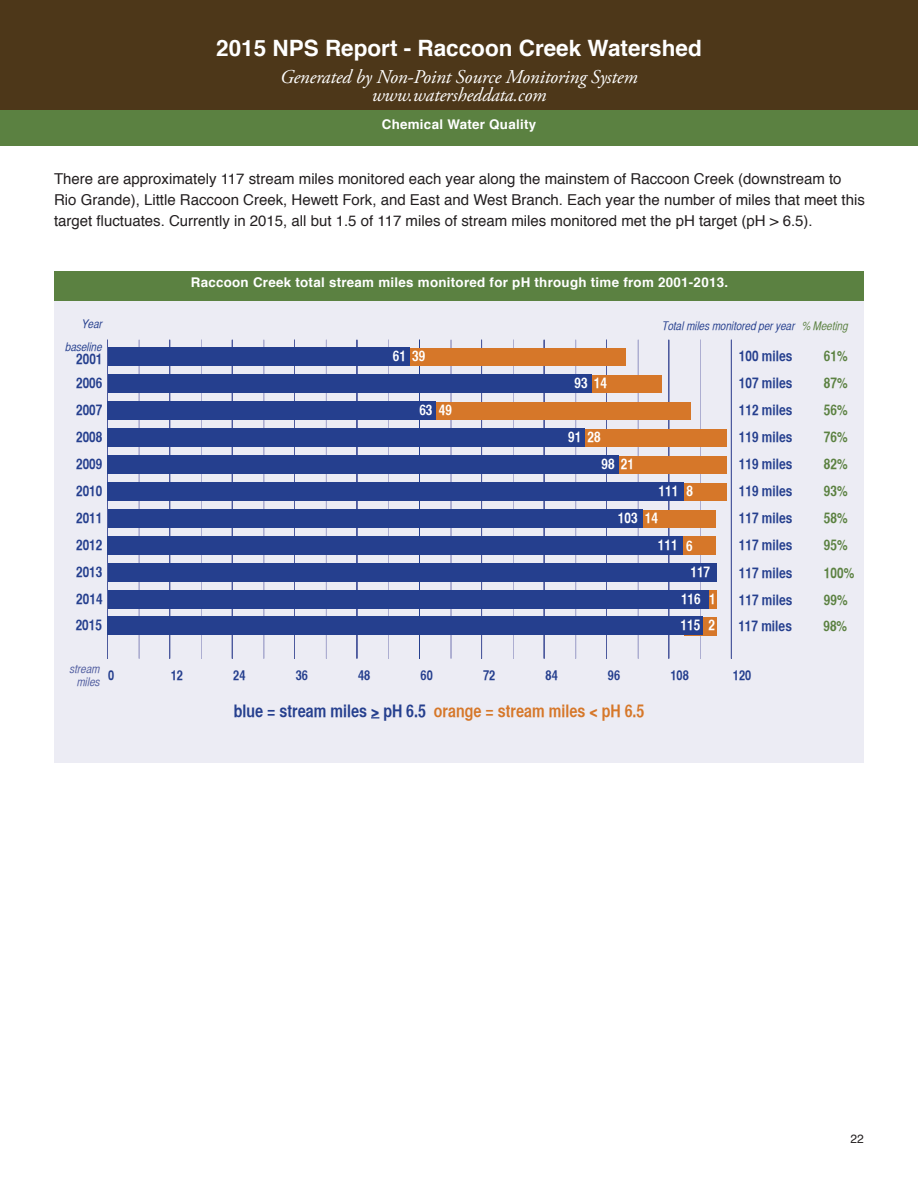
<style>
.page{position:relative;width:918px;height:1188px;background:#fff}
.page>*{position:absolute;margin:0;border:0;box-sizing:border-box;transform-origin:0 0}
.t1{font:700 22.5px "Helvetica";color:#fff}
.t2{font:italic 19.5px "Adobe Garamond Pro";letter-spacing:-.01em;color:#fff}
.t3{font:17.4px "Helvetica CY Bold";color:#d67729}
.t4{font:15px/21px "Helvetica";color:#231f20}
.t5{font:14.4px "Helvetica CY Bold";color:#253f8e}
.t6{font:14.4px "Helvetica CY Bold";color:#fff}
.t7{font:14.4px "Helvetica CY Bold";color:#5b8141}
.t8{font:13.5px "Helvetica CY Bold";color:#253f8e}
.t9{font:700 13.35px "Helvetica";letter-spacing:.02em;color:#fff}
.t10{font:12px "Helvetica CY Oblique";color:#253f8e}
.t11{font:12px "Helvetica CY Oblique";color:#4d5a9e}
.t12{font:12px "Helvetica CY Oblique";color:#5b8141}
.t13{font:12px "Helvetica";color:#231f20}
.s1{color:#253f8e}
</style>
<div class="page">
<div style="left:0;top:0;width:918px;height:110px;background:#4d3719"></div>
<div style="left:0;top:110px;width:918px;height:36px;background:#5b8141"></div>
<div style="left:55px;top:271px;width:809px;height:31px;background:#5b8141"></div>
<div style="left:55px;top:302px;width:809px;height:461px;background:#ececf4"></div>
<svg style="left:451px;top:340px;width:1px;height:319px"></svg>
<svg style="left:388px;top:340px;width:1px;height:319px"></svg>
<svg style="left:139px;top:340px;width:1px;height:319px"></svg>
<svg style="left:263px;top:340px;width:1px;height:319px"></svg>
<svg style="left:326px;top:340px;width:1px;height:319px"></svg>
<svg style="left:201px;top:340px;width:1px;height:319px"></svg>
<svg style="left:638px;top:340px;width:1px;height:319px"></svg>
<svg style="left:575px;top:340px;width:1px;height:319px"></svg>
<svg style="left:700px;top:340px;width:1px;height:319px"></svg>
<svg style="left:513px;top:340px;width:1px;height:319px"></svg>
<svg style="left:481px;top:340px;width:1px;height:319px"></svg>
<svg style="left:419px;top:340px;width:1px;height:319px"></svg>
<svg style="left:169px;top:340px;width:1px;height:319px"></svg>
<svg style="left:294px;top:340px;width:1px;height:319px"></svg>
<svg style="left:357px;top:340px;width:1px;height:319px"></svg>
<svg style="left:232px;top:340px;width:1px;height:319px"></svg>
<svg style="left:668px;top:340px;width:1px;height:319px"></svg>
<svg style="left:107px;top:340px;width:1px;height:319px"></svg>
<svg style="left:606px;top:340px;width:1px;height:319px"></svg>
<svg style="left:731px;top:340px;width:1px;height:319px"></svg>
<svg style="left:544px;top:340px;width:1px;height:319px"></svg>
<div style="left:108px;top:564px;width:608px;height:18px;background:#253f8e"></div>
<div style="left:108px;top:537px;width:576px;height:18px;background:#253f8e"></div>
<div style="left:684px;top:537px;width:32px;height:18px;background:#d67729"></div>
<div style="left:433px;top:510px;width:283px;height:18px;background:#d67729"></div>
<div style="left:108px;top:510px;width:535px;height:18px;background:#253f8e"></div>
<div style="left:433px;top:483px;width:294px;height:18px;background:#d67729"></div>
<div style="left:108px;top:483px;width:576px;height:18px;background:#253f8e"></div>
<div style="left:434px;top:456px;width:293px;height:18px;background:#d67729"></div>
<div style="left:108px;top:456px;width:511px;height:18px;background:#253f8e"></div>
<div style="left:210px;top:429px;width:517px;height:18px;background:#d67729"></div>
<div style="left:108px;top:429px;width:477px;height:18px;background:#253f8e"></div>
<div style="left:210px;top:402px;width:480px;height:18px;background:#d67729"></div>
<div style="left:108px;top:402px;width:328px;height:18px;background:#253f8e"></div>
<div style="left:211px;top:375px;width:451px;height:18px;background:#d67729"></div>
<div style="left:108px;top:375px;width:483px;height:18px;background:#253f8e"></div>
<div style="left:210px;top:348px;width:416px;height:18px;background:#d67729"></div>
<div style="left:108px;top:348px;width:302px;height:18px;background:#253f8e"></div>
<div style="left:684px;top:591px;width:33px;height:18px;background:#d67729"></div>
<div style="left:108px;top:591px;width:600px;height:18px;background:#253f8e"></div>
<div style="left:684px;top:617px;width:33px;height:18px;background:#d67729"></div>
<div style="left:107px;top:617px;width:596px;height:18px;background:#253f8e"></div>
<p class="t1" style="left:216px;top:29px;width:487px">2015 NPS Report - Raccoon Creek Watershed</p>
<p class="t2" style="left:280px;top:65px;width:359px">Generated by Non-Point Source Monitoring System</p>
<p class="t2" style="left:372px;top:83px;width:176px">www.watersheddata.com</p>
<p class="t9" style="left:382px;top:113px;width:156px">Chemical Water Quality</p>
<p class="t4" style="left:54px;top:169px;width:812px">There are approximately 117 stream miles monitored each year along the mainstem of Raccoon Creek (downstream to<br>Rio Grande), Little Raccoon Creek, Hewett Fork, and East and West Branch. Each year the number of miles that meet this target fluctuates. Currently in 2015, all but 1.5 of 117 miles of stream miles monitored met the pH target (pH &gt; 6.5).</p>
<p class="t9" style="left:191px;top:272px;width:539px">Raccoon Creek total stream miles monitored for pH through time from 2001-2013.</p>
<p class="t10" style="left:82px;top:317px;width:22px">Year</p>
<p class="t10" style="left:662px;top:318px;width:134px">Total miles monitored per year</p>
<p class="t12" style="left:802px;top:318px;width:48px">% Meeting</p>
<p class="t10" style="left:66px;top:340px;width:38px">baseline</p>
<p class="t5" style="left:76px;top:350px;width:28px">2001</p>
<p class="t5" style="left:76px;top:374px;width:28px">2006</p>
<p class="t5" style="left:76px;top:401px;width:28px">2007</p>
<p class="t5" style="left:76px;top:428px;width:28px">2008</p>
<p class="t5" style="left:76px;top:455px;width:28px">2009</p>
<p class="t5" style="left:76px;top:482px;width:28px">2010</p>
<p class="t5" style="left:76px;top:509px;width:28px">2011</p>
<p class="t5" style="left:76px;top:536px;width:28px">2012</p>
<p class="t5" style="left:76px;top:563px;width:28px">2013</p>
<p class="t6" style="left:393px;top:347px;width:34px">61 39</p>
<p class="t6" style="left:419px;top:402px;width:34px">63 49</p>
<p class="t6" style="left:574px;top:374px;width:34px">93 14</p>
<p class="t6" style="left:568px;top:429px;width:34px">91 28</p>
<p class="t6" style="left:602px;top:455px;width:34px">98 21</p>
<p class="t6" style="left:658px;top:483px;width:21px">111</p>
<p class="t6" style="left:687px;top:482px;width:8px">8</p>
<p class="t6" style="left:618px;top:509px;width:21px">103</p>
<p class="t6" style="left:645px;top:509px;width:15px">14</p>
<p class="t6" style="left:658px;top:536px;width:21px">111</p>
<p class="t6" style="left:686px;top:537px;width:8px">6</p>
<p class="t6" style="left:690px;top:563px;width:21px">117</p>
<p class="t5" style="left:739px;top:347px;width:55px">100 miles</p>
<p class="t5" style="left:739px;top:374px;width:55px">107 miles</p>
<p class="t5" style="left:739px;top:401px;width:55px">112 miles</p>
<p class="t5" style="left:739px;top:428px;width:55px">119 miles</p>
<p class="t5" style="left:739px;top:455px;width:55px">119 miles</p>
<p class="t5" style="left:739px;top:482px;width:55px">119 miles</p>
<p class="t5" style="left:739px;top:509px;width:55px">117 miles</p>
<p class="t5" style="left:739px;top:536px;width:55px">117 miles</p>
<p class="t5" style="left:739px;top:564px;width:55px">117 miles</p>
<p class="t7" style="left:824px;top:347px;width:25px">61%</p>
<p class="t7" style="left:824px;top:374px;width:25px">87%</p>
<p class="t7" style="left:824px;top:401px;width:25px">56%</p>
<p class="t7" style="left:824px;top:428px;width:25px">76%</p>
<p class="t7" style="left:824px;top:455px;width:25px">82%</p>
<p class="t7" style="left:824px;top:483px;width:25px">93%</p>
<p class="t7" style="left:824px;top:509px;width:25px">58%</p>
<p class="t7" style="left:824px;top:536px;width:25px">95%</p>
<p class="t7" style="left:824px;top:564px;width:32px">100%</p>
<p class="t5" style="left:76px;top:590px;width:28px">2014</p>
<p class="t6" style="left:681px;top:590px;width:21px">116</p>
<p class="t6" style="left:709px;top:590px;width:8px">1</p>
<p class="t5" style="left:739px;top:591px;width:55px">117 miles</p>
<p class="t7" style="left:824px;top:591px;width:25px">99%</p>
<p class="t5" style="left:76px;top:616px;width:28px">2015</p>
<p class="t6" style="left:680px;top:616px;width:21px">115</p>
<p class="t6" style="left:709px;top:616px;width:8px">2</p>
<p class="t5" style="left:738px;top:617px;width:55px">117 miles</p>
<p class="t7" style="left:823px;top:617px;width:25px">98%</p>
<p class="t11" style="left:70px;top:662px;width:32px">stream</p>
<p class="t11" style="left:77px;top:675px;width:24px">miles</p>
<p class="t8" style="left:108px;top:667px;width:8px">0</p>
<p class="t8" style="left:171px;top:667px;width:14px">12</p>
<p class="t8" style="left:233px;top:667px;width:14px">24</p>
<p class="t8" style="left:296px;top:667px;width:14px">36</p>
<p class="t8" style="left:358px;top:667px;width:14px">48</p>
<p class="t8" style="left:421px;top:667px;width:14px">60</p>
<p class="t8" style="left:483px;top:667px;width:14px">72</p>
<p class="t8" style="left:546px;top:667px;width:14px">84</p>
<p class="t8" style="left:608px;top:667px;width:14px">96</p>
<p class="t8" style="left:670px;top:667px;width:20px">108</p>
<p class="t8" style="left:733px;top:667px;width:20px">120</p>
<p class="t3" style="left:234px;top:700px;width:412px"><span class="s1">blue = stream miles &gt; pH 6.5</span> orange = stream miles &lt; pH 6.5</p>
<p class="t13" style="left:850px;top:1130px;width:15px">22</p>
</div>
